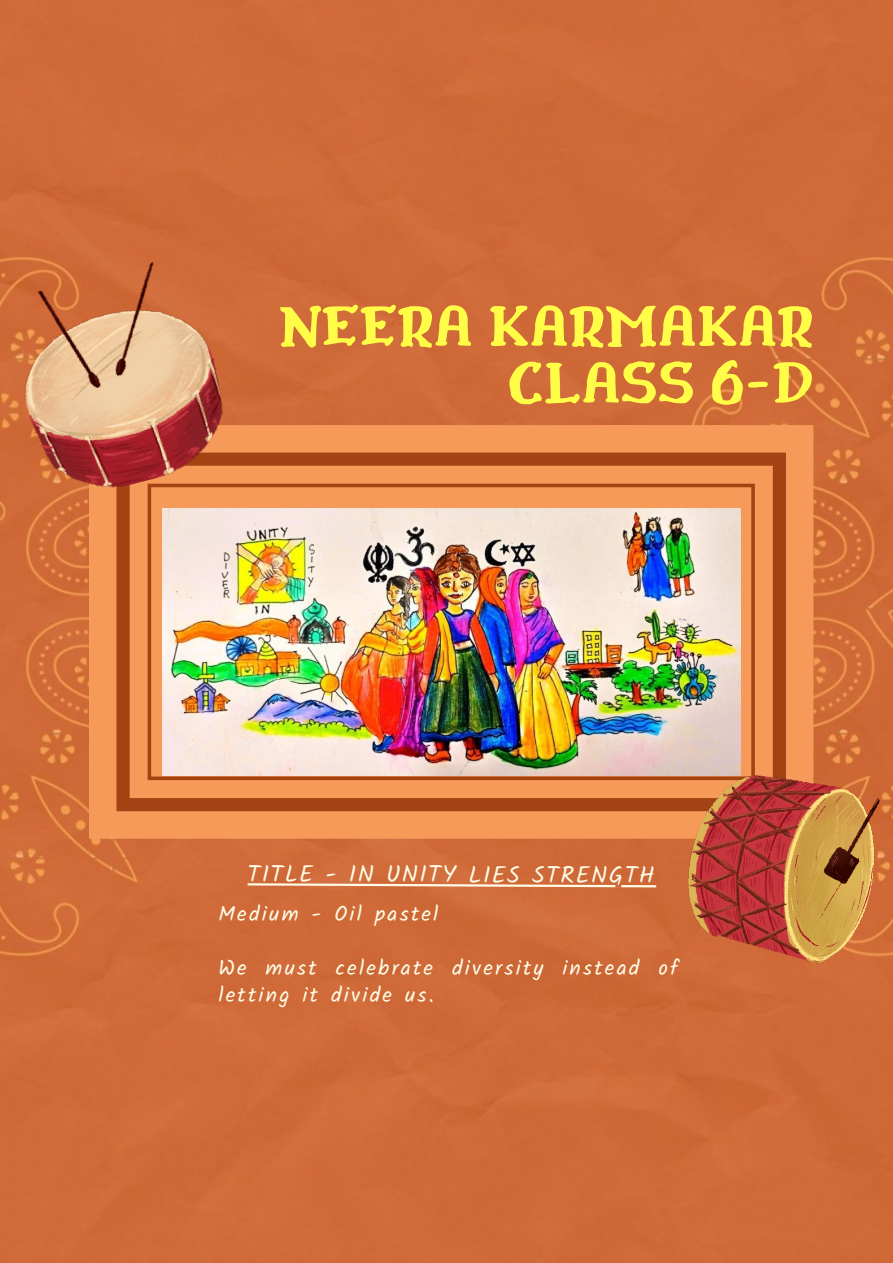
<style>
.page{position:relative;width:893px;height:1263px;background:#cf6938}
.page>*{position:absolute;margin:0;border:0;box-sizing:border-box;transform-origin:0 0}
.t1{font:700 60.68px "Drukaatie Burti";letter-spacing:.005em;color:#fffd47}
.t2{font:23.7px "Kalam";letter-spacing:.055em;color:#fefce6}
.t3{font:21.15px/27px "Kalam";letter-spacing:.105em;color:#fefce6}
</style>
<div class="page">
<div style="left:89px;top:425px;width:724px;height:414px;background:#f69a59"></div>
<svg style="left:116px;top:453px;width:670px;height:358px;background:#d77a41"></svg>
<img style="left:0;top:254px;width:239px;height:251px">
<img style="left:162px;top:509px;width:578px;height:267px">
<img style="left:688px;top:776px;width:191px;height:188px">
<svg style="left:248px;top:883px;width:408px;height:4px;background:#e8b997"></svg>
<p class="t1" style="left:279px;top:292px;width:536px">NEERA KARMAKAR</p>
<p class="t1" style="left:508px;top:349px;width:307px">CLASS 6-D</p>
<p class="t2" style="left:248px;top:860px;width:409px">TITLE - IN UNITY LIES STRENGTH</p>
<p class="t3" style="left:218px;top:900px;width:222px">Medium - Oil pastel</p>
<p class="t3" style="left:218px;top:954px;width:461px">We must celebrate diversity instead of letting it divide us.</p>
</div>
